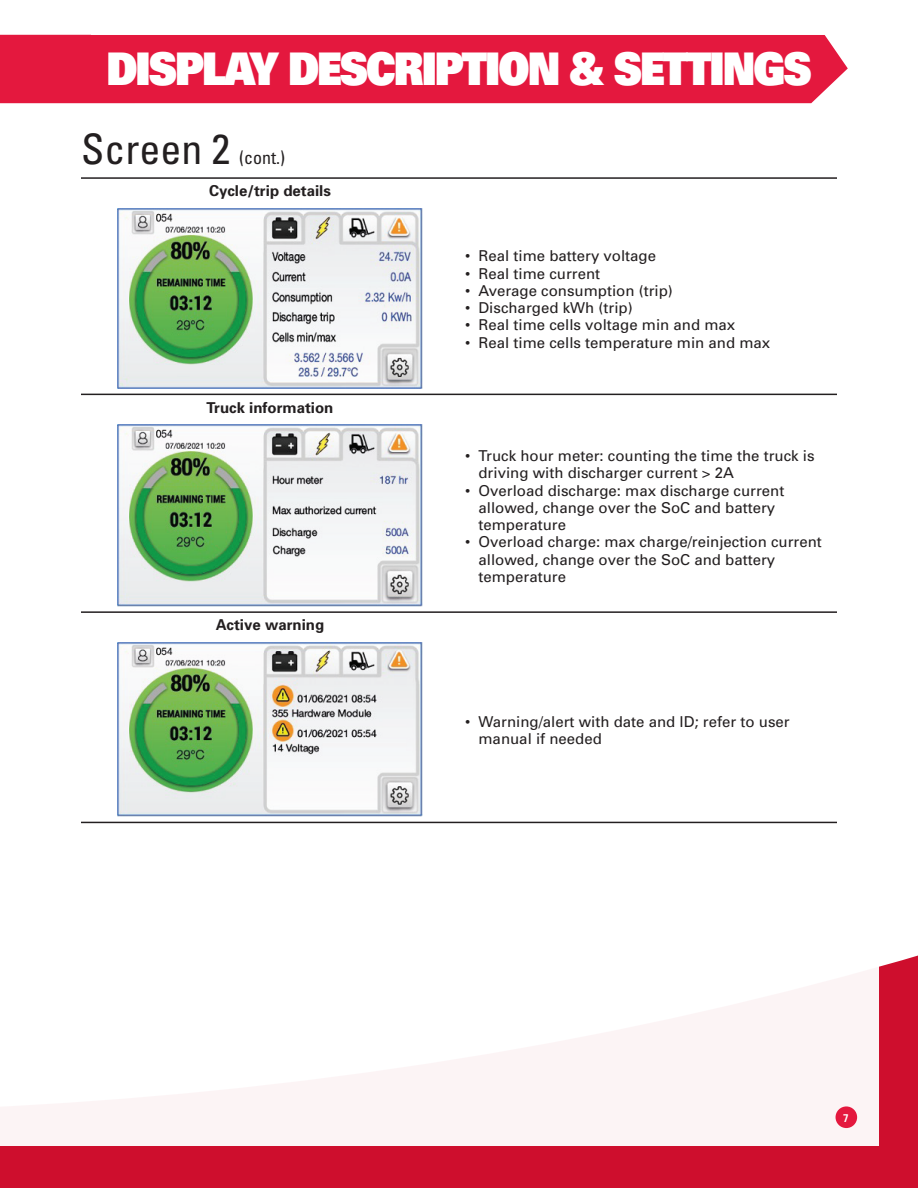
<style>
.page{position:relative;width:918px;height:1188px;background:#fff}
.page>*{position:absolute;margin:0;border:0;box-sizing:border-box;transform-origin:0 0}
.t1{font:900 45px "Univers";letter-spacing:-.05em;color:#fff;scale:.87 1}
.Labels{font:condensed 42px "Univers";color:#231f20}
.Labels-2{font:condensed 18px "Univers";color:#231f20}
.t2{font:15px/17.2px "Univers";color:#231f20}
.Labels-3{font:700 15px "Univers";color:#231f20}
.t3{font:700 11.25px "Univers";color:#fff;scale:.9 1}
</style>
<div class="page">
<div style="left:0;top:955px;width:918px;height:233px;background:#ce0e2d"></div>
<div style="left:0;top:857px;width:879px;height:289px;background:#fff"></div>
<div style="left:135px;top:35px;width:713px;height:68px;background:#e4183e"></div>
<div style="left:0;top:35px;width:135px;height:68px;background:#e4183e"></div>
<hr style="left:81px;top:177px;width:378px;height:2px;background:#231f20">
<hr style="left:459px;top:177px;width:378px;height:2px;background:#231f20">
<hr style="left:81px;top:394px;width:378px;height:1px;background:#231f20">
<hr style="left:459px;top:394px;width:378px;height:1px;background:#231f20">
<hr style="left:81px;top:611px;width:378px;height:2px;background:#231f20">
<hr style="left:459px;top:611px;width:378px;height:2px;background:#231f20">
<hr style="left:81px;top:822px;width:378px;height:1px;background:#231f20">
<hr style="left:459px;top:822px;width:378px;height:1px;background:#231f20">
<img style="left:118px;top:208px;width:304px;height:180px">
<img style="left:118px;top:425px;width:304px;height:181px">
<img style="left:118px;top:642px;width:304px;height:174px">
<div style="left:836px;top:1106px;width:21px;height:22px;background:#e4183e;border-radius:50%"></div>
<p class="t1" style="left:106px;top:40px;width:812px">DISPLAY DESCRIPTION &amp; SETTINGS</p>
<p class="Labels" style="left:81px;top:122px;width:151px">Screen 2</p>
<p class="Labels-2" style="left:239px;top:146px;width:48px">(cont.)</p>
<p class="Labels-3" style="left:209px;top:181px;width:123px">Cycle/trip details</p>
<p class="Labels-3" style="left:207px;top:398px;width:128px">Truck information</p>
<p class="Labels-3" style="left:216px;top:615px;width:110px">Active warning</p>
<p class="t2" style="left:465px;top:247px;width:193px">• Real time battery voltage</p>
<p class="t2" style="left:465px;top:264px;width:137px">• Real time current</p>
<p class="t2" style="left:465px;top:282px;width:209px">• Average consumption (trip)</p>
<p class="t2" style="left:465px;top:299px;width:169px">• Discharged kWh (trip)</p>
<p class="t2" style="left:465px;top:316px;width:272px">• Real time cells voltage min and max</p>
<p class="t2" style="left:465px;top:333px;width:307px">• Real time cells temperature min and max</p>
<p class="t2" style="left:478px;top:447px;width:338px;text-indent:-14px">• Truck hour meter: counting the time the truck is driving with discharger current &gt; 2A</p>
<p class="t2" style="left:478px;top:481px;width:307px;text-indent:-14px">• Overload discharge: max discharge current allowed, change over the SoC and battery temperature</p>
<p class="t2" style="left:478px;top:533px;width:345px;text-indent:-14px">• Overload charge: max charge/reinjection current allowed, change over the SoC and battery temperature</p>
<p class="t2" style="left:478px;top:713px;width:313px;text-indent:-14px">• Warning/alert with date and ID; refer to user manual if needed</p>
<p class="t3" style="left:843px;top:1110px;width:8px">7</p>
</div>
